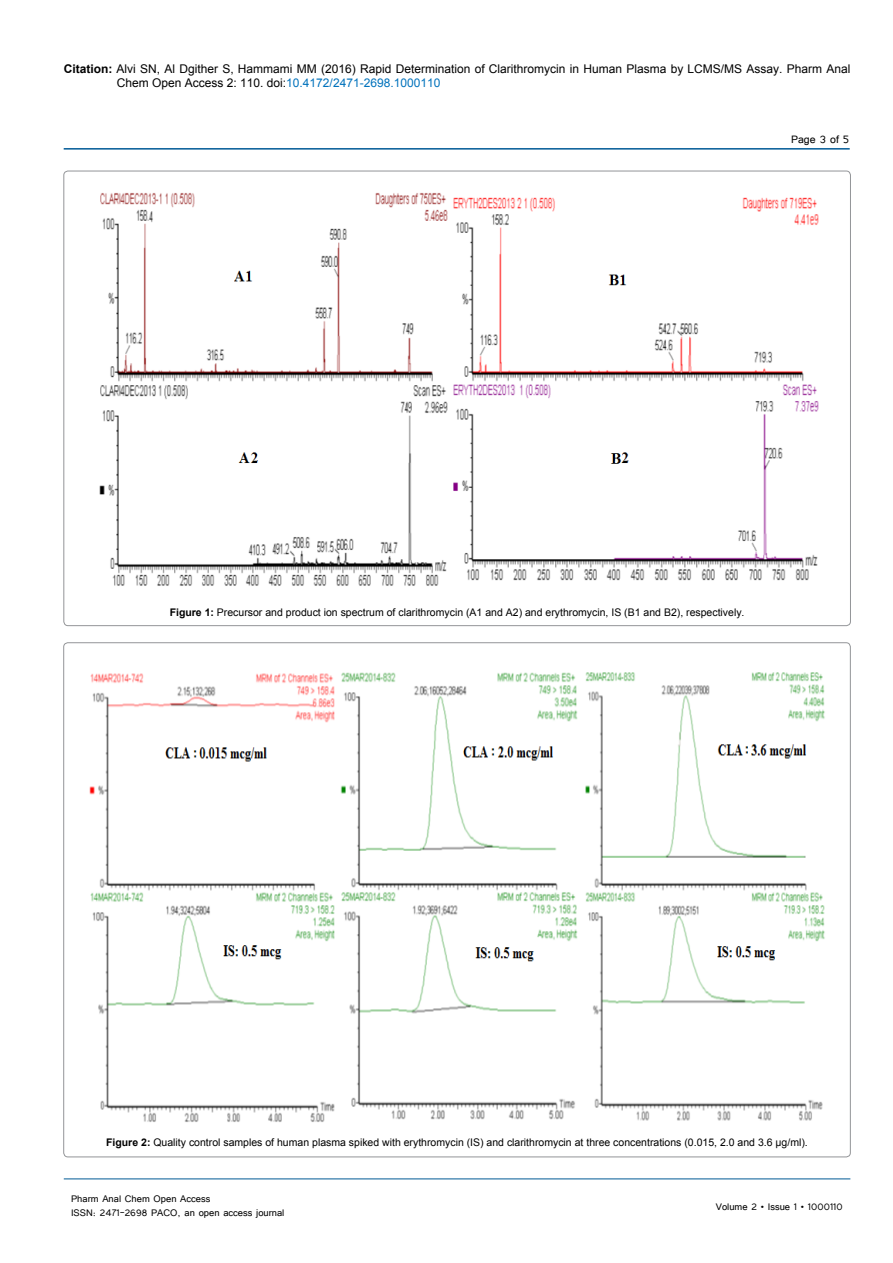
<style>
.page{position:relative;width:893px;height:1263px;background:#fff}
.page>*{position:absolute;margin:0;border:0;box-sizing:border-box;transform-origin:0 0}
.t1{font:13.5px "Tunga";color:#000}
.t2{font:12px/14.4px "Arial";color:#000}
.t3{font:12px/14.4px "Tunga";color:#000}
.t4{font:10.5px "Arial";color:#000}
.s1{font-weight:700}
.s2{color:#0072bc}
</style>
<div class="page">
<hr style="left:64px;top:148px;width:786px;height:2px;background:#005a96">
<hr style="left:64px;top:1179px;width:786px;height:1px;background:#005a96">
<img style="left:99px;top:192px;width:720px;height:394px">
<img style="left:89px;top:672px;width:736px;height:450px">
<p class="t2" style="left:117px;top:61px;width:735px;text-indent:-53px"><span class="s1">Citation:</span> Alvi SN, Al Dgither S, Hammami MM (2016) Rapid Determination of Clarithromycin in Human Plasma by LCMS/MS Assay. Pharm Anal<br>Chem Open Access 2: 110. doi:<span class="s2">10.4172/2471-2698.1000110</span></p>
<p class="t1" style="left:791px;top:131px;width:59px">Page 3 of 5</p>
<p class="t4" style="left:170px;top:605px;width:576px"><span class="s1">Figure 1:</span> Precursor and product ion spectrum of clarithromycin (A1 and A2) and erythromycin, IS (B1 and B2), respectively.</p>
<p class="t4" style="left:106px;top:1136px;width:703px"><span class="s1">Figure 2:</span> Quality control samples of human plasma spiked with erythromycin (IS) and clarithromycin at three concentrations (0.015, 2.0 and 3.6 µg/ml).</p>
<p class="t3" style="left:71px;top:1190px;width:215px">Pharm Anal Chem Open Access<br>ISSN: 2471-2698 PACO, an open access journal</p>
<p class="t3" style="left:716px;top:1199px;width:129px">Volume 2 • Issue 1 • 1000110</p>
</div>
